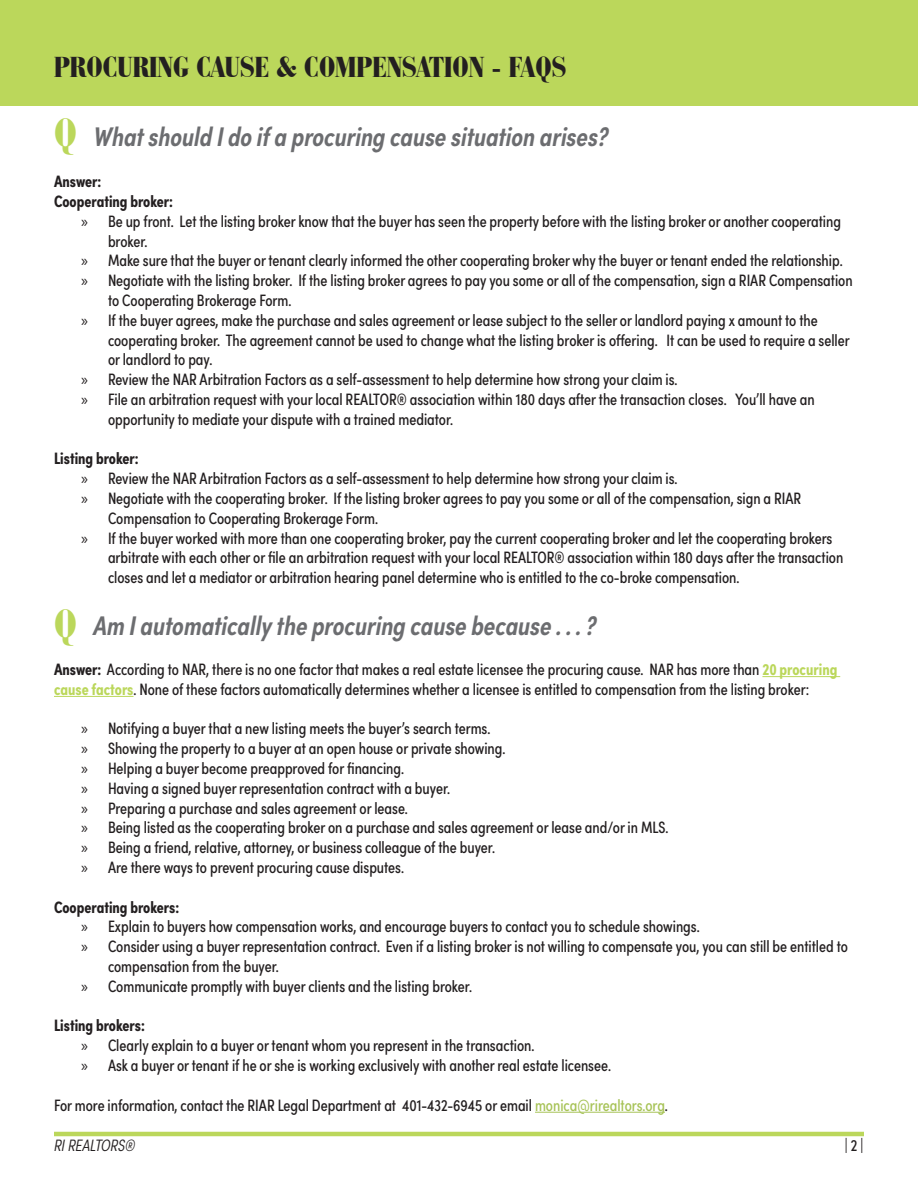
<style>
.page{position:relative;width:918px;height:1188px;background:#fff}
.page>*{position:absolute;margin:0;border:0;box-sizing:border-box;transform-origin:0 0}
.Q{font:900 condensed 42px "Bauer Bodoni BT";color:#bbd75b}
.main_text{font:900 condensed 30px "Bauer Bodoni BT";color:#231f20}
.question{font:italic 600 27px "Sofia Pro Condensed";color:#6c6d70}
.main_text-2{font:16.5px/19.8px "Sofia Pro Condensed";color:#231f20}
.main_text-3{font:700 16.5px "Sofia Pro Condensed";color:#231f20}
.t1{font:italic 300 16.5px "Sofia Pro Condensed";color:#231f20}
.s1{font-family:"Myriad Pro"}
.s2{font-weight:700}
.s3{font-weight:700;color:#bbd75b}
.s4{color:#a7c357}
</style>
<div class="page">
<hr style="left:54px;top:1132px;width:810px;height:4px;background:#bbd75b">
<hr style="left:762px;top:676px;width:78px;height:1px;background:#bbd75b">
<hr style="left:54px;top:696px;width:80px;height:1px;background:#bbd75b">
<hr style="left:535px;top:1112px;width:130px;height:1px;background:#a7c357">
<div style="left:0;top:0;width:918px;height:106px;background:#bbd75b"></div>
<p class="main_text" style="left:54px;top:48px;width:514px">PROCURING CAUSE &amp; COMPENSATION - FAQS</p>
<p class="Q" style="left:54px;top:107px;width:24px">Q</p>
<p class="question" style="left:94px;top:116px;width:516px">What should I do if a procuring cause situation arises?</p>
<p class="main_text-3" style="left:54px;top:169px;width:49px">Answer:</p>
<p class="main_text-3" style="left:54px;top:189px;width:121px">Cooperating broker:</p>
<p class="main_text-2" style="left:108px;top:210px;width:735px;text-indent:-27px"><span class="s1">»</span> Be up front. Let the listing broker know that the buyer has seen the property before with the listing broker or another cooperating broker.</p>
<p class="main_text-2" style="left:81px;top:250px;width:763px"><span class="s1">»</span> Make sure that the buyer or tenant clearly informed the other cooperating broker why the buyer or tenant ended the relationship.</p>
<p class="main_text-2" style="left:108px;top:270px;width:746px;text-indent:-27px"><span class="s1">»</span> Negotiate with the listing broker. If the listing broker agrees to pay you some or all of the compensation, sign a RIAR Compensation to Cooperating Brokerage Form.</p>
<p class="main_text-2" style="left:108px;top:309px;width:743px;text-indent:-27px"><span class="s1">»</span> If the buyer agrees, make the purchase and sales agreement or lease subject to the seller or landlord paying x amount to the cooperating broker. The agreement cannot be used to change what the listing broker is offering. It can be used to require a seller or landlord to pay.</p>
<p class="main_text-2" style="left:81px;top:369px;width:598px"><span class="s1">»</span> Review the NAR Arbitration Factors as a self-assessment to help determine how strong your claim is.</p>
<p class="main_text-2" style="left:108px;top:388px;width:708px;text-indent:-27px"><span class="s1">»</span> File an arbitration request with your local REALTOR® association within 180 days after the transaction closes. You’ll have an opportunity to mediate your dispute with a trained mediator.</p>
<p class="main_text-3" style="left:54px;top:446px;width:86px">Listing broker:</p>
<p class="main_text-2" style="left:81px;top:468px;width:598px"><span class="s1">»</span> Review the NAR Arbitration Factors as a self-assessment to help determine how strong your claim is.</p>
<p class="main_text-2" style="left:108px;top:487px;width:695px;text-indent:-27px"><span class="s1">»</span> Negotiate with the cooperating broker. If the listing broker agrees to pay you some or all of the compensation, sign a RIAR<br>Compensation to Cooperating Brokerage Form.</p>
<p class="main_text-2" style="left:108px;top:527px;width:737px;text-indent:-27px"><span class="s1">»</span> If the buyer worked with more than one cooperating broker, pay the current cooperating broker and let the cooperating brokers arbitrate with each other or file an arbitration request with your local REALTOR® association within 180 days after the transaction closes and let a mediator or arbitration hearing panel determine who is entitled to the co-broke compensation.</p>
<p class="question" style="left:94px;top:606px;width:504px">Am I automatically the procuring cause because . . . ?</p>
<p class="main_text-2" style="left:54px;top:658px;width:785px"><span class="s2">Answer:</span> According to NAR, there is no one factor that makes a real estate licensee the procuring cause. NAR has more than <span class="s3">20 procuring cause factors</span>. None of these factors automatically determines whether a licensee is entitled to compensation from the listing broker:</p>
<p class="main_text-2" style="left:81px;top:718px;width:411px"><span class="s1">»</span> Notifying a buyer that a new listing meets the buyer’s search terms.</p>
<p class="main_text-2" style="left:81px;top:738px;width:426px"><span class="s1">»</span> Showing the property to a buyer at an open house or private showing.</p>
<p class="main_text-2" style="left:81px;top:757px;width:325px"><span class="s1">»</span> Helping a buyer become preapproved for financing.</p>
<p class="main_text-2" style="left:81px;top:777px;width:371px"><span class="s1">»</span> Having a signed buyer representation contract with a buyer.</p>
<p class="main_text-2" style="left:81px;top:797px;width:328px"><span class="s1">»</span> Preparing a purchase and sales agreement or lease.</p>
<p class="main_text-2" style="left:81px;top:817px;width:589px"><span class="s1">»</span> Being listed as the cooperating broker on a purchase and sales agreement or lease and/or in MLS.</p>
<p class="main_text-2" style="left:81px;top:837px;width:416px"><span class="s1">»</span> Being a friend, relative, attorney, or business colleague of the buyer.</p>
<p class="main_text-2" style="left:81px;top:856px;width:325px"><span class="s1">»</span> Are there ways to prevent procuring cause disputes.</p>
<p class="main_text-3" style="left:54px;top:894px;width:127px">Cooperating brokers:</p>
<p class="main_text-2" style="left:81px;top:916px;width:620px"><span class="s1">»</span> Explain to buyers how compensation works, and encourage buyers to contact you to schedule showings.</p>
<p class="main_text-2" style="left:108px;top:936px;width:741px;text-indent:-27px"><span class="s1">»</span> Consider using a buyer representation contract. Even if a listing broker is not willing to compensate you, you can still be entitled to compensation from the buyer.</p>
<p class="main_text-2" style="left:81px;top:975px;width:393px"><span class="s1">»</span> Communicate promptly with buyer clients and the listing broker.</p>
<p class="main_text-3" style="left:54px;top:1013px;width:92px">Listing brokers:</p>
<p class="main_text-2" style="left:81px;top:1035px;width:455px"><span class="s1">»</span> Clearly explain to a buyer or tenant whom you represent in the transaction.</p>
<p class="main_text-2" style="left:81px;top:1054px;width:532px"><span class="s1">»</span> Ask a buyer or tenant if he or she is working exclusively with another real estate licensee.</p>
<p class="main_text-2" style="left:54px;top:1094px;width:615px">For more information, contact the RIAR Legal Department at 401-432-6945 or email <span class="s4">monica@rirealtors.org</span>.</p>
<p class="Q" style="left:54px;top:597px;width:24px">Q</p>
<p class="t1" style="left:54px;top:1133px;width:83px">RI REALTORS®</p>
<p class="main_text-2" style="left:845px;top:1134px;width:20px">| 2 |</p>
</div>
